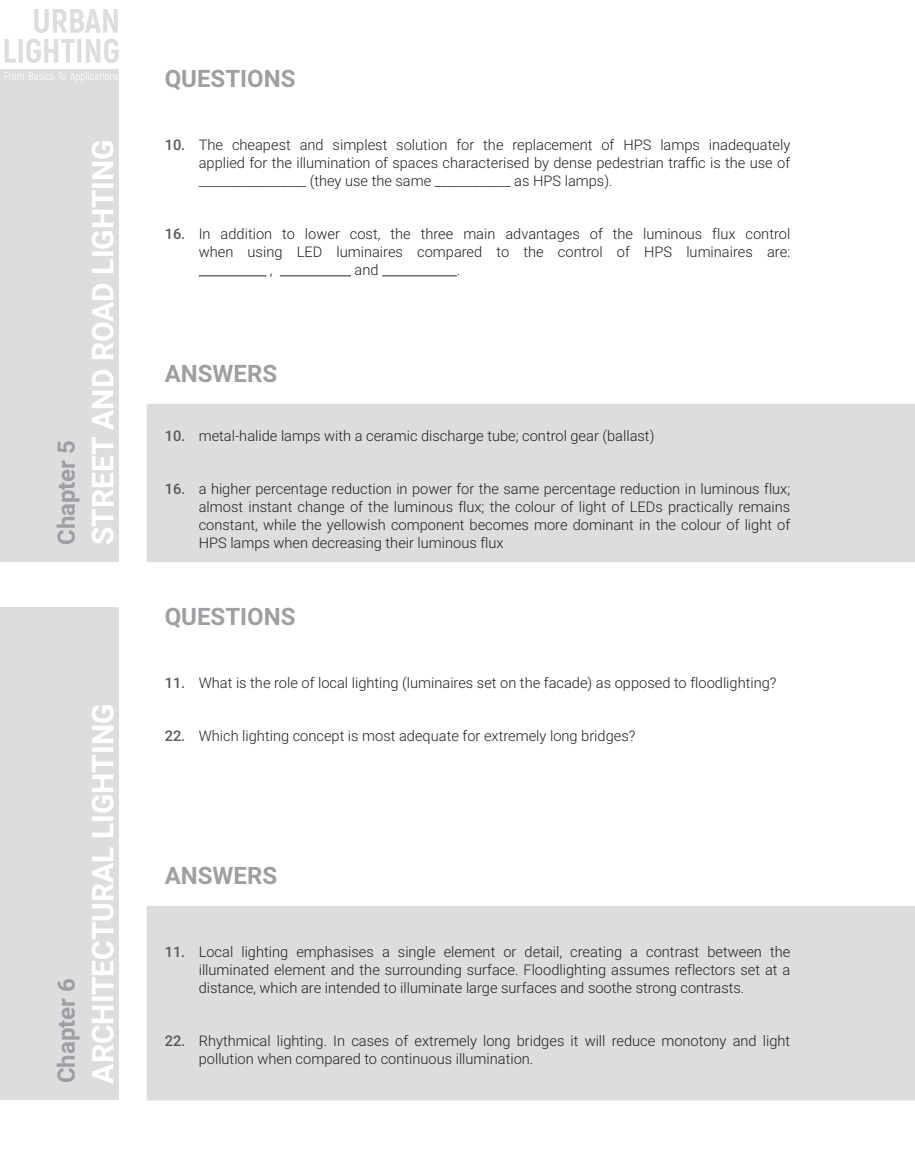
<style>
.page{position:relative;width:915px;height:1170px;background:#fff}
.page>*{position:absolute;margin:0;border:0;box-sizing:border-box;transform-origin:0 0}
.ODGOVORI{font:700 30px "Roboto";color:#fff}
.Knjiga_2{font:700 24px "Roboto";color:#9d9fa2}
.ODGOVORI-2{font:300 14.7px/18px "Roboto";color:#231f20;text-align:justify}
.PITANJA{font:300 14.7px/18px "Roboto";color:#231f20;text-align:justify}
.s1{font-weight:500;color:#57585a}
</style>
<div class="page">
<div style="left:147px;top:404px;width:767px;height:157px;background:#dcdddf"></div>
<div style="left:147px;top:404px;width:767px;height:158px;border:1px solid #dcdddf"></div>
<div style="left:0;top:69px;width:119px;height:493px;background:#dcdddf"></div>
<div style="left:147px;top:906px;width:767px;height:193px;background:#dcdddf"></div>
<div style="left:147px;top:905px;width:767px;height:195px;border:1px solid #dcdddf"></div>
<div style="left:0;top:607px;width:119px;height:493px;background:#dcdddf"></div>
<hr style="left:199px;top:275px;width:67px;height:1px;background:#231f20">
<hr style="left:280px;top:275px;width:71px;height:1px;background:#231f20">
<hr style="left:382px;top:275px;width:75px;height:1px;background:#231f20">
<svg style="left:5px;top:39px;width:114px;height:24px"></svg>
<svg style="left:34px;top:9px;width:84px;height:24px"></svg>
<svg style="left:5px;top:72px;width:113px;height:10px"></svg>
<p class="Knjiga_2" style="left:49px;top:545px;width:107px;rotate:-90deg">Chapter 5</p>
<p class="ODGOVORI" style="left:82px;top:545px;width:407px;rotate:-90deg">STREET AND ROAD LIGHTING</p>
<p class="Knjiga_2" style="left:49px;top:1083px;width:107px;rotate:-90deg">Chapter 6</p>
<p class="ODGOVORI" style="left:82px;top:1083px;width:381px;rotate:-90deg">ARCHITECTURAL LIGHTING</p>
<p class="Knjiga_2" style="left:165px;top:62px;width:132px">QUESTIONS</p>
<p class="PITANJA" style="left:199px;top:135px;width:593px;text-indent:-34px"><span class="s1">10.</span> The cheapest and simplest solution for the replacement of HPS lamps inadequately applied for the illumination of spaces characterised by dense pedestrian traffic is the use of _________________ (they use the same ____________ as HPS lamps).</p>
<p class="PITANJA" style="left:165px;top:224px;width:627px"><span class="s1">16.</span> In addition to lower cost, the three main advantages of the luminous flux control</p>
<p class="PITANJA" style="left:199px;top:242px;width:593px">when using LED luminaires compared to the control of HPS luminaires are:</p>
<p class="PITANJA" style="left:270px;top:260px;width:4px">,</p>
<p class="PITANJA" style="left:354px;top:260px;width:25px">and</p>
<p class="PITANJA" style="left:457px;top:260px;width:5px">.</p>
<p class="Knjiga_2" style="left:165px;top:357px;width:114px">ANSWERS</p>
<p class="ODGOVORI-2" style="left:165px;top:426px;width:491px"><span class="s1">10.</span> metal-halide lamps with a ceramic discharge tube; control gear (ballast)</p>
<p class="ODGOVORI-2" style="left:199px;top:479px;width:593px;text-indent:-34px"><span class="s1">16.</span> a higher percentage reduction in power for the same percentage reduction in luminous flux; almost instant change of the luminous flux; the colour of light of LEDs practically remains constant, while the yellowish component becomes more dominant in the colour of light of HPS lamps when decreasing their luminous flux</p>
<p class="Knjiga_2" style="left:165px;top:600px;width:132px">QUESTIONS</p>
<p class="PITANJA" style="left:165px;top:673px;width:613px"><span class="s1">11.</span> What is the role of local lighting (luminaires set on the facade) as opposed to floodlighting?</p>
<p class="PITANJA" style="left:165px;top:726px;width:472px"><span class="s1">22.</span> Which lighting concept is most adequate for extremely long bridges?</p>
<p class="Knjiga_2" style="left:165px;top:859px;width:114px">ANSWERS</p>
<p class="ODGOVORI-2" style="left:199px;top:942px;width:593px;text-indent:-34px"><span class="s1">11.</span> Local lighting emphasises a single element or detail, creating a contrast between the illuminated element and the surrounding surface. Floodlighting assumes reflectors set at a distance, which are intended to illuminate large surfaces and soothe strong contrasts.</p>
<p class="ODGOVORI-2" style="left:199px;top:1031px;width:593px;text-indent:-34px"><span class="s1">22.</span> Rhythmical lighting. In cases of extremely long bridges it will reduce monotony and light pollution when compared to continuous illumination.</p>
</div>
